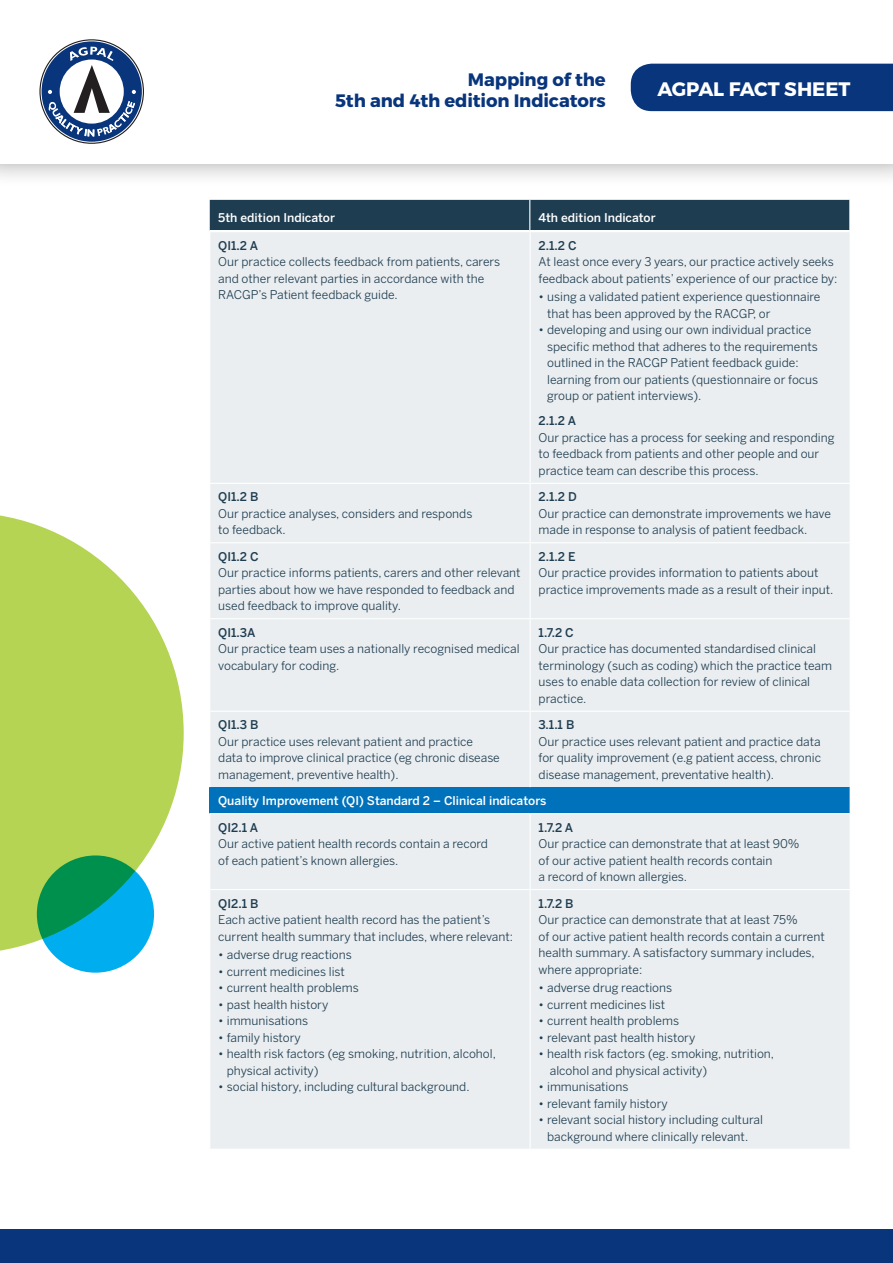
<style>
.page{position:relative;width:893px;height:1263px;background:#fff}
.page>*{position:absolute;margin:0;border:0;box-sizing:border-box;transform-origin:0 0}
.t1{font:700 19.5px "Montserrat";letter-spacing:-.01em;color:#fff}
.t2{font:700 18px/21.6px "Montserrat";letter-spacing:-.005em;color:#08357c;text-align:right}
.Table_Body_Copy{font:12px/16.5px "Benton Sans";color:#1f3d51}
.Table_Body_Heading{font:500 12px "Benton Sans";color:#1f3d51}
.Sub_Heading{font:500 12px "Benton Sans";color:#fff}
</style>
<div class="page">
<div style="left:0;top:0;width:893px;height:187px;background:#231f20;opacity:.4"></div>
<div style="left:0;top:0;width:893px;height:164px;background:#fff"></div>
<div style="left:0;top:1230px;width:893px;height:33px;background:#08357c"></div>
<svg style="left:39px;top:39px;width:105px;height:105px"></svg>
<div style="left:210px;top:200px;width:639px;height:30px;background:#1f3d51"></div>
<hr style="left:529px;top:200px;width:1px;height:30px;background:#fff">
<svg style="left:0;top:515px;width:184px;height:439px;fill:#b5d453"></svg>
<svg style="left:37px;top:855px;width:117px;height:118px;background:#01a1a8"></svg>
<div style="left:631px;top:64px;width:262px;height:47px;background:#08357c"></div>
<div style="left:210px;top:232px;width:640px;height:916px;background:#eaeef0"></div>
<div style="left:210px;top:787px;width:640px;height:27px;background:#0072bc"></div>
<hr style="left:530px;top:232px;width:1px;height:251px;background:#fff">
<hr style="left:530px;top:484px;width:1px;height:58px;background:#fff">
<hr style="left:530px;top:543px;width:1px;height:75px;background:#fff">
<hr style="left:530px;top:619px;width:1px;height:92px;background:#fff">
<hr style="left:530px;top:712px;width:1px;height:75px;background:#fff">
<hr style="left:530px;top:814px;width:1px;height:75px;background:#fff">
<hr style="left:530px;top:890px;width:1px;height:258px;background:#fff">
<hr style="left:209px;top:813px;width:321px;height:1px;background:#fff">
<hr style="left:530px;top:813px;width:321px;height:1px;background:#fff">
<hr style="left:209px;top:483px;width:321px;height:1px;background:#fff">
<hr style="left:530px;top:483px;width:321px;height:1px;background:#fff">
<hr style="left:209px;top:542px;width:321px;height:1px;background:#fff">
<hr style="left:530px;top:542px;width:321px;height:1px;background:#fff">
<hr style="left:209px;top:618px;width:321px;height:1px;background:#fff">
<hr style="left:530px;top:618px;width:321px;height:1px;background:#fff">
<hr style="left:209px;top:711px;width:321px;height:1px;background:#fff">
<hr style="left:530px;top:711px;width:321px;height:1px;background:#fff">
<hr style="left:209px;top:889px;width:321px;height:1px;background:#fff">
<hr style="left:530px;top:889px;width:321px;height:1px;background:#fff">
<h2 class="t2" style="left:335px;top:69px;width:272px">Mapping of the<br>5th and 4th edition Indicators</h2>
<h1 class="t1" style="left:657px;top:77px;width:194px">AGPAL FACT SHEET</h1>
<p class="Sub_Heading" style="left:218px;top:211px;width:118px">5th edition Indicator</p>
<p class="Sub_Heading" style="left:538px;top:211px;width:119px">4th edition Indicator</p>
<p class="Table_Body_Heading" style="left:218px;top:238px;width:41px">QI1.2 A</p>
<p class="Table_Body_Copy" style="left:218px;top:253px;width:283px">Our practice collects feedback from patients, carers and other relevant parties in accordance with the<br>RACGP’s Patient feedback guide.</p>
<p class="Table_Body_Heading" style="left:218px;top:490px;width:42px">QI1.2 B</p>
<p class="Table_Body_Copy" style="left:218px;top:505px;width:256px">Our practice analyses, considers and responds to feedback.</p>
<p class="Table_Body_Heading" style="left:218px;top:549px;width:42px">QI1.2 C</p>
<p class="Table_Body_Copy" style="left:218px;top:564px;width:304px">Our practice informs patients, carers and other relevant parties about how we have responded to feedback and used feedback to improve quality.</p>
<p class="Table_Body_Heading" style="left:218px;top:625px;width:39px">QI1.3A</p>
<p class="Table_Body_Copy" style="left:218px;top:640px;width:303px">Our practice team uses a nationally recognised medical vocabulary for coding.</p>
<p class="Table_Body_Heading" style="left:539px;top:238px;width:40px">2.1.2 C</p>
<p class="Table_Body_Copy" style="left:539px;top:253px;width:300px">At least once every 3 years, our practice actively seeks feedback about patients’ experience of our practice by:</p>
<p class="Table_Body_Copy" style="left:547px;top:288px;width:275px;text-indent:-9px">• using a validated patient experience questionnaire that has been approved by the RACGP, or</p>
<p class="Table_Body_Copy" style="left:547px;top:321px;width:273px;text-indent:-9px">• developing and using our own individual practice specific method that adheres to the requirements outlined in the RACGP Patient feedback guide: learning from our patients (questionnaire or focus group or patient interviews).</p>
<p class="Table_Body_Heading" style="left:539px;top:414px;width:39px">2.1.2 A</p>
<p class="Table_Body_Copy" style="left:539px;top:429px;width:297px">Our practice has a process for seeking and responding to feedback from patients and other people and our practice team can describe this process.</p>
<p class="Table_Body_Heading" style="left:539px;top:490px;width:40px">2.1.2 D</p>
<p class="Table_Body_Copy" style="left:539px;top:505px;width:294px">Our practice can demonstrate improvements we have made in response to analysis of patient feedback.</p>
<p class="Table_Body_Heading" style="left:539px;top:549px;width:38px">2.1.2 E</p>
<p class="Table_Body_Copy" style="left:539px;top:564px;width:296px">Our practice provides information to patients about practice improvements made as a result of their input.</p>
<p class="Table_Body_Heading" style="left:539px;top:625px;width:37px">1.7.2 C</p>
<p class="Table_Body_Copy" style="left:539px;top:640px;width:295px">Our practice has documented standardised clinical terminology (such as coding) which the practice team uses to enable data collection for review of clinical practice.</p>
<p class="Table_Body_Heading" style="left:218px;top:718px;width:42px">QI1.3 B</p>
<p class="Table_Body_Copy" style="left:218px;top:733px;width:283px">Our practice uses relevant patient and practice data to improve clinical practice (eg chronic disease management, preventive health).</p>
<p class="Table_Body_Heading" style="left:539px;top:718px;width:37px">3.1.1 B</p>
<p class="Table_Body_Copy" style="left:539px;top:733px;width:284px;text-align:justify">Our practice uses relevant patient and practice data for quality improvement (e.g patient access, chronic disease management, preventative health).</p>
<p class="Sub_Heading" style="left:218px;top:794px;width:330px">Quality Improvement (QI) Standard 2 – Clinical indicators</p>
<p class="Table_Body_Heading" style="left:218px;top:820px;width:41px">QI2.1 A</p>
<p class="Table_Body_Copy" style="left:218px;top:835px;width:271px">Our active patient health records contain a record of each patient’s known allergies.</p>
<p class="Table_Body_Heading" style="left:539px;top:820px;width:36px">1.7.2 A</p>
<p class="Table_Body_Copy" style="left:539px;top:835px;width:262px">Our practice can demonstrate that at least 90% of our active patient health records contain<br>a record of known allergies.</p>
<p class="Table_Body_Heading" style="left:218px;top:896px;width:42px">QI2.1 B</p>
<p class="Table_Body_Copy" style="left:218px;top:911px;width:296px">Each active patient health record has the patient’s current health summary that includes, where relevant:</p>
<p class="Table_Body_Copy" style="left:218px;top:946px;width:135px">• adverse drug reactions</p>
<p class="Table_Body_Copy" style="left:218px;top:963px;width:128px">• current medicines list</p>
<p class="Table_Body_Copy" style="left:218px;top:979px;width:142px">• current health problems</p>
<p class="Table_Body_Copy" style="left:218px;top:996px;width:112px">• past health history</p>
<p class="Table_Body_Copy" style="left:218px;top:1012px;width:91px">• immunisations</p>
<p class="Table_Body_Copy" style="left:218px;top:1029px;width:84px">• family history</p>
<p class="Table_Body_Copy" style="left:227px;top:1045px;width:271px;text-indent:-9px">• health risk factors (eg smoking, nutrition, alcohol, physical activity)</p>
<p class="Table_Body_Copy" style="left:218px;top:1078px;width:253px">• social history, including cultural background.</p>
<p class="Table_Body_Heading" style="left:539px;top:896px;width:37px">1.7.2 B</p>
<p class="Table_Body_Copy" style="left:539px;top:911px;width:288px">Our practice can demonstrate that at least 75%<br>of our active patient health records contain a current health summary. A satisfactory summary includes, where appropriate:</p>
<p class="Table_Body_Copy" style="left:539px;top:979px;width:135px">• adverse drug reactions</p>
<p class="Table_Body_Copy" style="left:539px;top:996px;width:128px">• current medicines list</p>
<p class="Table_Body_Copy" style="left:539px;top:1012px;width:142px">• current health problems</p>
<p class="Table_Body_Copy" style="left:539px;top:1029px;width:158px">• relevant past health history</p>
<p class="Table_Body_Copy" style="left:550px;top:1045px;width:226px;text-indent:-11px">• health risk factors (eg. smoking, nutrition, alcohol and physical activity)</p>
<p class="Table_Body_Copy" style="left:539px;top:1078px;width:91px">• immunisations</p>
<p class="Table_Body_Copy" style="left:539px;top:1095px;width:131px">• relevant family history</p>
<p class="Table_Body_Copy" style="left:539px;top:1111px;width:226px;text-align:center">• relevant social history including cultural background where clinically relevant.</p>
</div>
